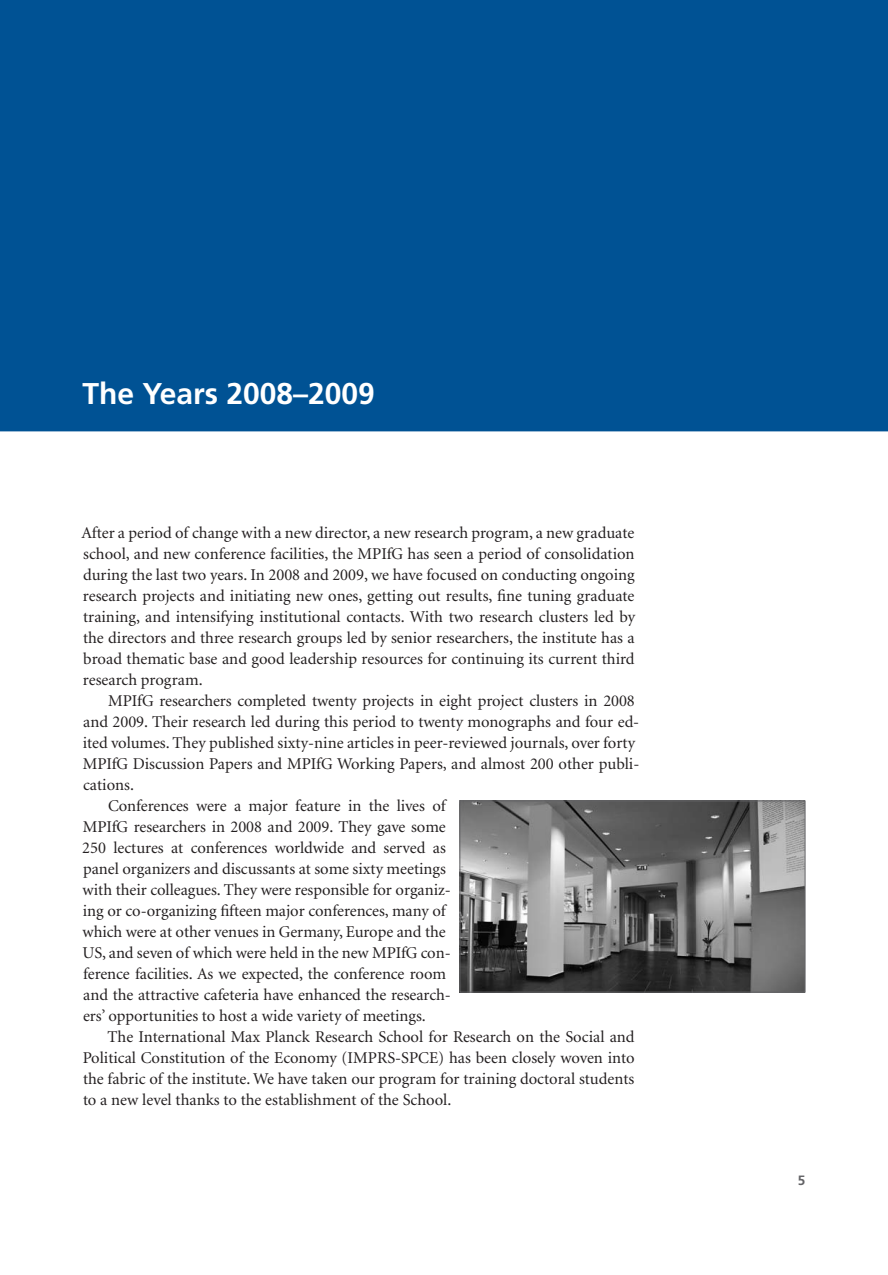
<style>
.page{position:relative;width:888px;height:1275px;background:#fff}
.page>*{position:absolute;margin:0;border:0;box-sizing:border-box;transform-origin:0 0}
.t1{font:700 30px "Frutiger";color:#fff}
.t2{font:16.5px/21px "Minion";letter-spacing:-.005em;color:#231f20;text-align:justify}
.t3{font:700 13.5px "Frutiger";color:#636366}
</style>
<div class="page">
<div style="left:0;top:0;width:888px;height:431px;background:#005294"></div>
<img style="left:461px;top:802px;width:342px;height:188px">
<div style="left:459px;top:800px;width:346px;height:192px;border:1px solid #636366"></div>
<h1 class="t1" style="left:83px;top:376px;width:294px">The Years 2008–2009</h1>
<p class="t2" style="left:81px;top:522px;width:555px">After a period of change with a new director, a new research program, a new graduate school, and new conference facilities, the MPIfG has seen a period of consolidation during the last two years. In 2008 and 2009, we have focused on conducting ongoing research projects and initiating new ones, getting out results, fine tuning graduate training, and intensifying institutional contacts. With two research clusters led by the directors and three research groups led by senior researchers, the institute has a broad thematic base and good leadership resources for continuing its current third research program.</p>
<p class="t2" style="left:108px;top:690px;width:528px">MPIfG researchers completed twenty projects in eight project clusters in 2008</p>
<p class="t2" style="left:83px;top:711px;width:557px">and 2009. Their research led during this period to twenty monographs and four ed-</p>
<p class="t2" style="left:83px;top:732px;width:554px">ited volumes. They published sixty-nine articles in peer-reviewed journals, over forty</p>
<p class="t2" style="left:83px;top:753px;width:558px">MPIfG Discussion Papers and MPIfG Working Papers, and almost 200 other publi-</p>
<p class="t2" style="left:83px;top:774px;width:52px">cations.</p>
<p class="t2" style="left:108px;top:795px;width:339px">Conferences were a major feature in the lives of</p>
<p class="t2" style="left:83px;top:816px;width:365px">MPIfG researchers in 2008 and 2009. They gave some</p>
<p class="t2" style="left:82px;top:837px;width:365px">250 lectures at conferences worldwide and served as</p>
<p class="t2" style="left:83px;top:858px;width:364px">panel organizers and discussants at some sixty meetings</p>
<p class="t2" style="left:83px;top:879px;width:370px">with their colleagues. They were responsible for organiz-</p>
<p class="t2" style="left:83px;top:900px;width:364px">ing or co-organizing fifteen major conferences, many of</p>
<p class="t2" style="left:83px;top:921px;width:365px">which were at other venues in Germany, Europe and the</p>
<p class="t2" style="left:82px;top:942px;width:370px">US, and seven of which were held in the new MPIfG con-</p>
<p class="t2" style="left:83px;top:963px;width:364px">ference facilities. As we expected, the conference room</p>
<p class="t2" style="left:83px;top:984px;width:369px">and the attractive cafeteria have enhanced the research-</p>
<p class="t2" style="left:83px;top:1005px;width:344px">ers’ opportunities to host a wide variety of meetings.</p>
<p class="t2" style="left:108px;top:1026px;width:529px">The International Max Planck Research School for Research on the Social and</p>
<p class="t2" style="left:83px;top:1047px;width:553px">Political Constitution of the Economy (IMPRS-SPCE) has been closely woven into</p>
<p class="t2" style="left:83px;top:1068px;width:553px">the fabric of the institute. We have taken our program for training doctoral students</p>
<p class="t2" style="left:83px;top:1089px;width:370px">to a new level thanks to the establishment of the School.</p>
<p class="t3" style="left:798px;top:1173px;width:9px">5</p>
</div>
